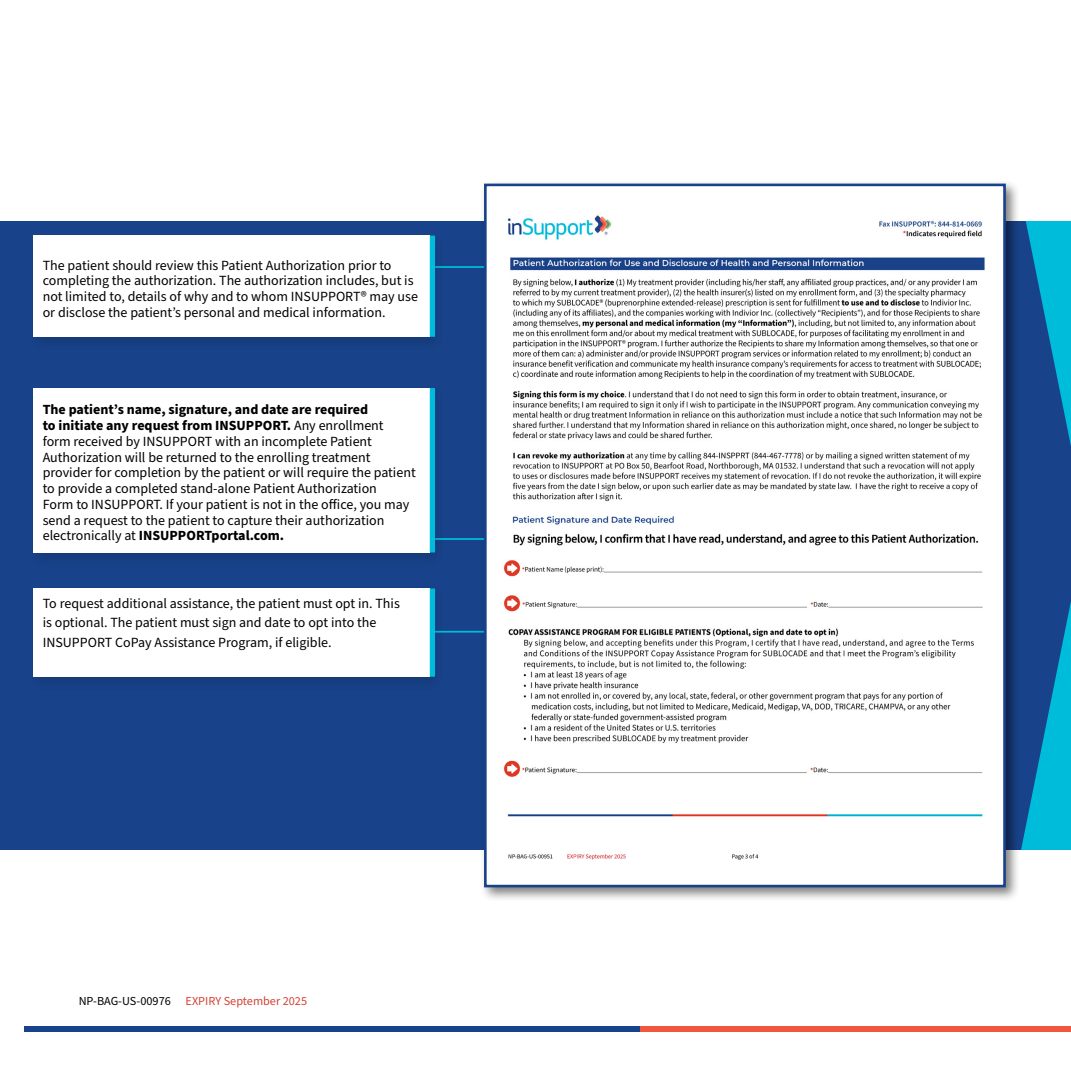
<style>
.page{position:relative;width:1071px;height:1071px;background:#fff}
.page>*{position:absolute;margin:0;border:0;box-sizing:border-box;transform-origin:0 0}
.Body_8_9{font:14px/15.8px "Source Sans Pro";color:#000}
.Body_8_11{font:14px/19.2px "Source Sans Pro";color:#000}
.End_Matter{font:12.25px "Source Sans Pro";color:#d54134}
.s1{font-weight:700}
.s2{color:#000}
</style>
<div class="page">
<div style="left:0;top:221px;width:1071px;height:629px;background:#184289"></div>
<hr style="left:435px;top:266px;width:56px;height:2px;background:#00bcdb">
<hr style="left:435px;top:538px;width:56px;height:2px;background:#00bcdb">
<hr style="left:430px;top:631px;width:61px;height:2px;background:#00bcdb">
<div style="left:24px;top:1026px;width:617px;height:6px;background:#184289"></div>
<div style="left:641px;top:1026px;width:430px;height:6px;background:#f1563f"></div>
<div style="left:480px;top:180px;width:541px;height:722px;background:#000;opacity:.5"></div>
<div style="left:485px;top:185px;width:520px;height:701px;background:#fff"></div>
<img style="left:503px;top:215px;width:482px;height:645px">
<div style="left:484px;top:184px;width:522px;height:703px;border:3px solid #184289"></div>
<div style="left:29px;top:232px;width:415px;height:119px;background:#174085"></div>
<div style="left:33px;top:236px;width:397px;height:101px;background:#fff"></div>
<div style="left:430px;top:236px;width:5px;height:101px;background:#00bcdb"></div>
<div style="left:29px;top:385px;width:415px;height:182px;background:#174085"></div>
<div style="left:33px;top:388px;width:397px;height:165px;background:#fff"></div>
<div style="left:430px;top:388px;width:5px;height:165px;background:#00bcdb"></div>
<div style="left:29px;top:585px;width:415px;height:106px;background:#174085"></div>
<div style="left:33px;top:589px;width:397px;height:88px;background:#fff"></div>
<div style="left:430px;top:589px;width:5px;height:88px;background:#00bcdb"></div>
<p class="Body_8_9" style="left:43px;top:258px;width:377px">The patient should review this Patient Authorization prior to completing the authorization. The authorization includes, but is not limited to, details of why and to whom INSUPPORT® may use or disclose the patient’s personal and medical information.</p>
<p class="Body_8_9" style="left:43px;top:402px;width:375px"><span class="s1">The patient’s name, signature, and date are required<br>to initiate any request from INSUPPORT.</span> Any enrollment<br>form received by INSUPPORT with an incomplete Patient Authorization will be returned to the enrolling treatment provider for completion by the patient or will require the patient to provide a completed stand-alone Patient Authorization<br>Form to INSUPPORT. If your patient is not in the office, you may send a request to the patient to capture their authorization electronically at <span class="s1">INSUPPORTportal.com.</span></p>
<p class="Body_8_11" style="left:43px;top:594px;width:359px">To request additional assistance, the patient must opt in. This is optional. The patient must sign and date to opt into the<br>INSUPPORT CoPay Assistance Program, if eligible.</p>
<p class="End_Matter" style="left:79px;top:993px;width:230px"><span class="s2">NP-BAG-US-00976</span> EXPIRY September 2025</p>
</div>
